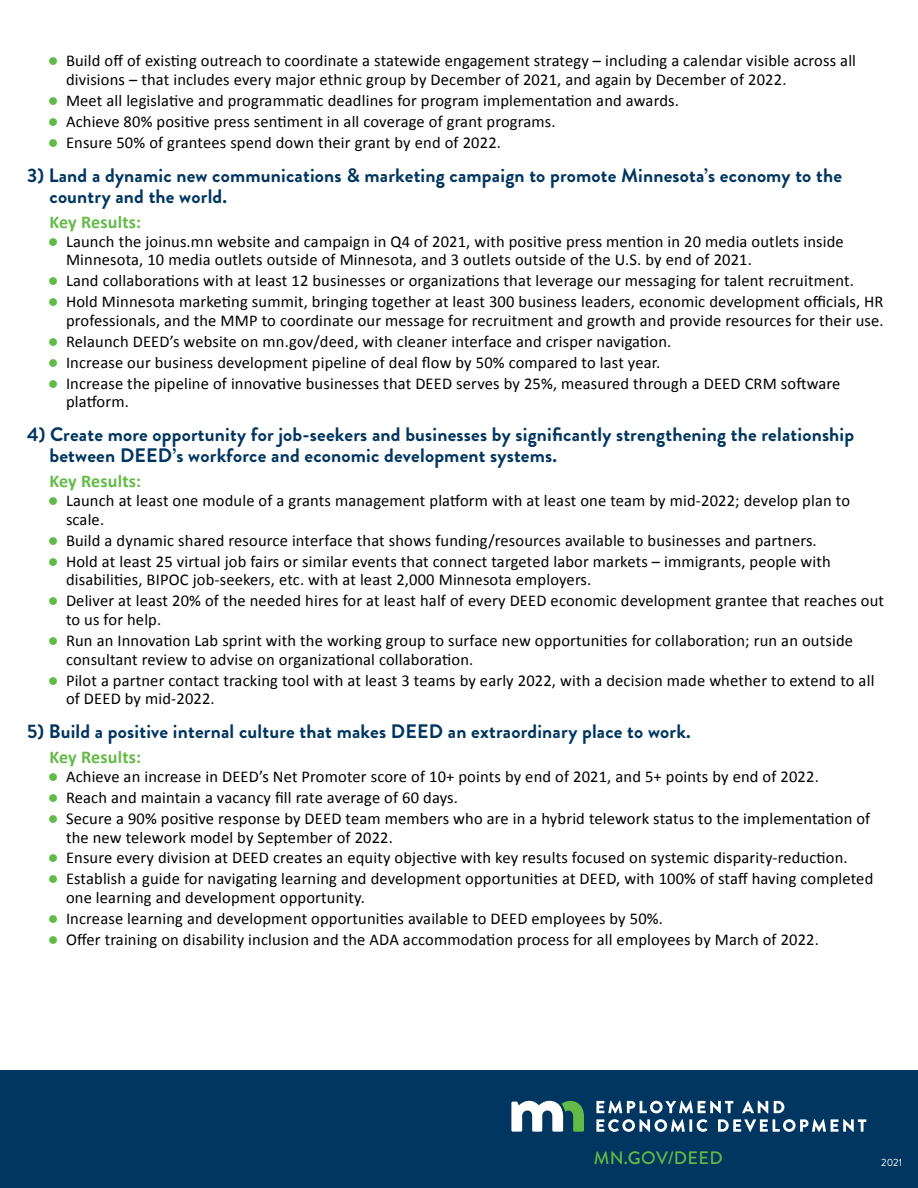
<style>
.page{position:relative;width:918px;height:1188px;background:#fff}
.page>*{position:absolute;margin:0;border:0;box-sizing:border-box;transform-origin:0 0}
.subhead_3{font:700 19.5px/21px "Brandon Grotesque";letter-spacing:.01em;color:#003660}
.subhead_4{font:700 18px "Calibri";letter-spacing:.01em;color:#62bb46}
.t1{font:500 18px "Brandon Grotesque";letter-spacing:.02em;color:#62bb46}
.t2{font:16.5px/18.8px "Calibri";letter-spacing:.01em;color:#000}
.t3{font:10.5px "Brandon Grotesque";color:#fff}
.s1{color:#62bb46}
</style>
<div class="page">
<div style="left:0;top:1070px;width:918px;height:118px;background:#003660"></div>
<svg style="left:511px;top:1101px;width:73px;height:31px"></svg>
<svg style="left:596px;top:1101px;width:137px;height:12px"></svg>
<svg style="left:742px;top:1101px;width:26px;height:12px"></svg>
<svg style="left:774px;top:1101px;width:10px;height:12px"></svg>
<svg style="left:596px;top:1119px;width:111px;height:13px"></svg>
<svg style="left:718px;top:1119px;width:148px;height:13px"></svg>
<p class="t2" style="left:66px;top:52px;width:792px;text-indent:-18px"><span class="s1">●</span> Build off of existing outreach to coordinate a statewide engagement strategy – including a calendar visible across all divisions – that includes every major ethnic group by December of 2021, and again by December of 2022.</p>
<p class="t2" style="left:48px;top:91px;width:632px"><span class="s1">●</span> Meet all legislative and programmatic deadlines for program implementation and awards.</p>
<p class="t2" style="left:48px;top:112px;width:509px"><span class="s1">●</span> Achieve 80% positive press sentiment in all coverage of grant programs.</p>
<p class="t2" style="left:48px;top:133px;width:455px"><span class="s1">●</span> Ensure 50% of grantees spend down their grant by end of 2022.</p>
<h3 class="subhead_3" style="left:50px;top:165px;width:794px;text-indent:-22px">3) Land a dynamic new communications &amp; marketing campaign to promote Minnesota’s economy to the country and the world.</h3>
<h4 class="subhead_4" style="left:50px;top:210px;width:93px">Key Results:</h4>
<p class="t2" style="left:66px;top:232px;width:779px;text-indent:-18px"><span class="s1">●</span> Launch the joinus.mn website and campaign in Q4 of 2021, with positive press mention in 20 media outlets inside<br>Minnesota, 10 media outlets outside of Minnesota, and 3 outlets outside of the U.S. by end of 2021.</p>
<p class="t2" style="left:48px;top:271px;width:808px"><span class="s1">●</span> Land collaborations with at least 12 businesses or organizations that leverage our messaging for talent recruitment.</p>
<p class="t2" style="left:48px;top:292px;width:837px;text-align:right"><span class="s1">●</span> Hold Minnesota marketing summit, bringing together at least 300 business leaders, economic development officials, HR professionals, and the MMP to coordinate our message for recruitment and growth and provide resources for their use.</p>
<p class="t2" style="left:48px;top:332px;width:625px"><span class="s1">●</span> Relaunch DEED’s website on mn.gov/deed, with cleaner interface and crisper navigation.</p>
<p class="t2" style="left:48px;top:353px;width:614px"><span class="s1">●</span> Increase our business development pipeline of deal flow by 50% compared to last year.</p>
<p class="t2" style="left:66px;top:374px;width:776px;text-indent:-18px"><span class="s1">●</span> Increase the pipeline of innovative businesses that DEED serves by 25%, measured through a DEED CRM software platform.</p>
<h3 class="subhead_3" style="left:50px;top:424px;width:806px;text-indent:-22px">4) Create more opportunity for job-seekers and businesses by significantly strengthening the relationship between DEED’s workforce and economic development systems.</h3>
<h4 class="subhead_4" style="left:50px;top:470px;width:93px">Key Results:</h4>
<p class="t2" style="left:66px;top:491px;width:786px;text-indent:-18px"><span class="s1">●</span> Launch at least one module of a grants management platform with at least one team by mid-2022; develop plan to scale.</p>
<p class="t2" style="left:48px;top:531px;width:770px"><span class="s1">●</span> Build a dynamic shared resource interface that shows funding/resources available to businesses and partners.</p>
<p class="t2" style="left:66px;top:552px;width:766px;text-indent:-18px"><span class="s1">●</span> Hold at least 25 virtual job fairs or similar events that connect targeted labor markets – immigrants, people with disabilities, BIPOC job-seekers, etc. with at least 2,000 Minnesota employers.</p>
<p class="t2" style="left:66px;top:591px;width:820px;text-indent:-18px"><span class="s1">●</span> Deliver at least 20% of the needed hires for at least half of every DEED economic development grantee that reaches out to us for help.</p>
<p class="t2" style="left:66px;top:631px;width:789px;text-indent:-18px"><span class="s1">●</span> Run an Innovation Lab sprint with the working group to surface new opportunities for collaboration; run an outside consultant review to advise on organizational collaboration.</p>
<p class="t2" style="left:66px;top:671px;width:810px;text-indent:-18px"><span class="s1">●</span> Pilot a partner contact tracking tool with at least 3 teams by early 2022, with a decision made whether to extend to all of DEED by mid-2022.</p>
<h3 class="subhead_3" style="left:27px;top:721px;width:665px">5) Build a positive internal culture that makes DEED an extraordinary place to work.</h3>
<h4 class="subhead_4" style="left:50px;top:746px;width:93px">Key Results:</h4>
<p class="t2" style="left:48px;top:767px;width:772px"><span class="s1">●</span> Achieve an increase in DEED’s Net Promoter score of 10+ points by end of 2021, and 5+ points by end of 2022.</p>
<p class="t2" style="left:48px;top:788px;width:412px"><span class="s1">●</span> Reach and maintain a vacancy fill rate average of 60 days.</p>
<p class="t2" style="left:66px;top:809px;width:806px;text-indent:-18px"><span class="s1">●</span> Secure a 90% positive response by DEED team members who are in a hybrid telework status to the implementation of the new telework model by September of 2022.</p>
<p class="t2" style="left:48px;top:849px;width:801px"><span class="s1">●</span> Ensure every division at DEED creates an equity objective with key results focused on systemic disparity-reduction.</p>
<p class="t2" style="left:66px;top:870px;width:809px;text-indent:-18px"><span class="s1">●</span> Establish a guide for navigating learning and development opportunities at DEED, with 100% of staff having completed one learning and development opportunity.</p>
<p class="t2" style="left:48px;top:909px;width:617px"><span class="s1">●</span> Increase learning and development opportunities available to DEED employees by 50%.</p>
<p class="t2" style="left:48px;top:930px;width:773px"><span class="s1">●</span> Offer training on disability inclusion and the ADA accommodation process for all employees by March of 2022.</p>
<h1 class="t1" style="left:594px;top:1146px;width:131px">MN.GOV/DEED</h1>
<h1 class="t3" style="left:881px;top:1155px;width:22px">2021</h1>
</div>
